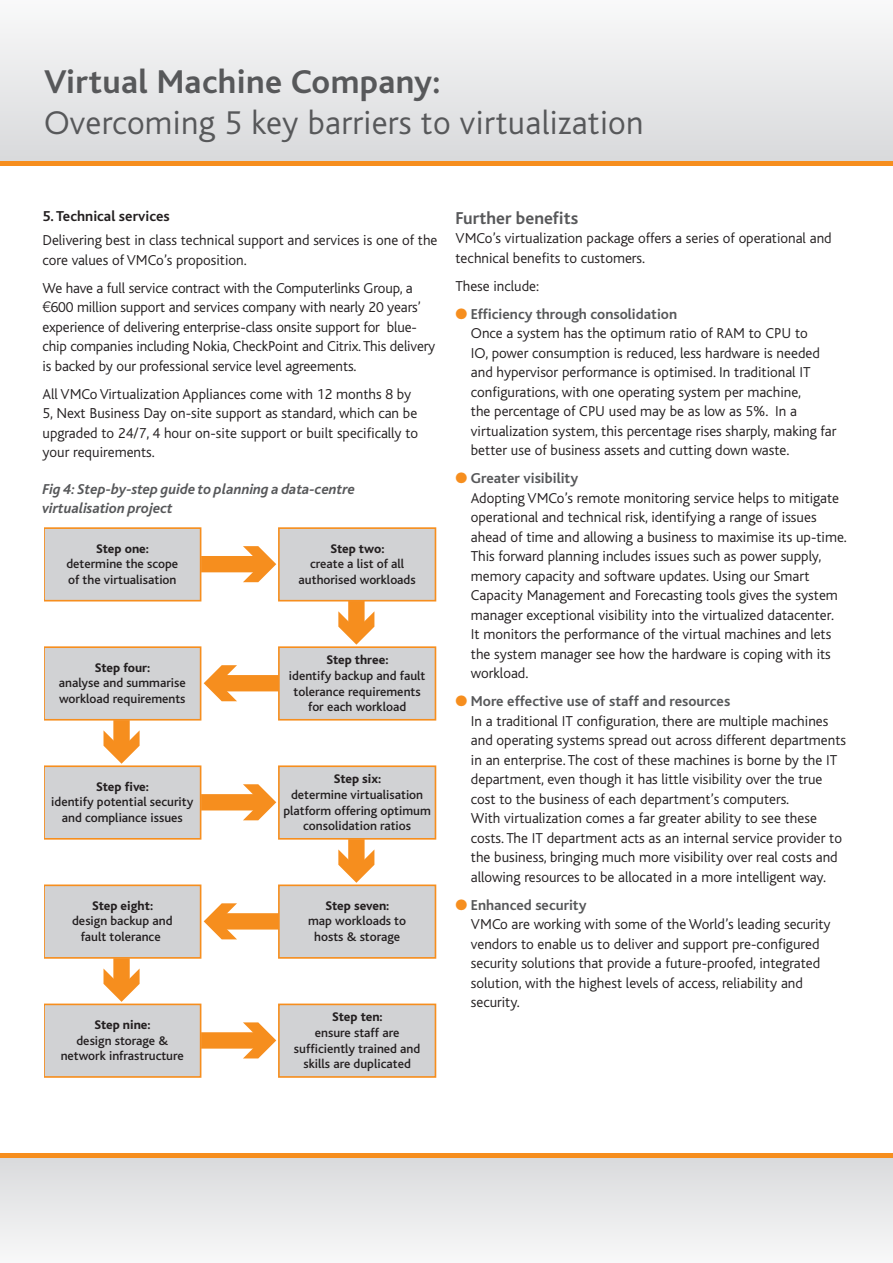
<style>
.page{position:relative;width:893px;height:1263px;background:#fff}
.page>*{position:absolute;margin:0;border:0;box-sizing:border-box;transform-origin:0 0}
.t1{font:300 34.5px "Bliss";letter-spacing:.01em;color:#57585a}
.t2{font:700 34.5px "Bliss";letter-spacing:.01em;color:#57585a}
.t3{font:700 18px "Bliss";color:#57585a}
.t4{font:300 15px/19.5px "Bliss";color:#231f20}
.t5{font:italic 700 15px/19.5px "Bliss";color:#57585a}
.t6{font:700 15px "Bliss";color:#231f20}
.t7{font:500 13.2px/15.8px "Bliss";color:#231f20;text-align:center}
.t8{font:800 13.2px "Bliss";color:#231f20}
.s1{font-family:"Helvetica Neue LT Std"}
.s2{color:#f68e1e}
.s3{font-weight:700;color:#57585a}
</style>
<div class="page">
<div style="left:0;top:0;width:893px;height:162px;background:linear-gradient(to bottom,#f9f9fa,#d9dadc)"></div>
<div style="left:0;top:1153px;width:893px;height:5px;background:#f68e1e"></div>
<hr style="left:0;top:162px;width:893px;height:4px;background:#f68e1e">
<div style="left:0;top:1158px;width:893px;height:105px;background:linear-gradient(to bottom,#d9dadc,#f8f8f9)"></div>
<div style="left:44px;top:528px;width:157px;height:73px;background:#d1d2d4"></div>
<div style="left:44px;top:527px;width:157px;height:74px;border:2px solid #f68e1e"></div>
<div style="left:279px;top:528px;width:156px;height:73px;background:#d1d2d4"></div>
<div style="left:278px;top:527px;width:158px;height:74px;border:2px solid #f68e1e"></div>
<div style="left:348px;top:601px;width:17px;height:31px;background:#f68e1e"></div>
<svg style="left:338px;top:611px;width:36px;height:34px"></svg>
<div style="left:201px;top:556px;width:62px;height:16px;background:#f68e1e"></div>
<svg style="left:243px;top:546px;width:33px;height:36px"></svg>
<div style="left:44px;top:647px;width:157px;height:73px;background:#d1d2d4"></div>
<div style="left:44px;top:646px;width:157px;height:74px;border:2px solid #f68e1e"></div>
<div style="left:279px;top:647px;width:156px;height:73px;background:#d1d2d4"></div>
<div style="left:278px;top:646px;width:158px;height:74px;border:2px solid #f68e1e"></div>
<div style="left:113px;top:720px;width:17px;height:31px;background:#f68e1e"></div>
<svg style="left:104px;top:730px;width:36px;height:34px"></svg>
<div style="left:216px;top:913px;width:63px;height:16px;background:#f68e1e"></div>
<svg style="left:204px;top:903px;width:33px;height:36px"></svg>
<div style="left:44px;top:766px;width:157px;height:73px;background:#d1d2d4"></div>
<div style="left:44px;top:765px;width:157px;height:75px;border:2px solid #f68e1e"></div>
<div style="left:279px;top:766px;width:156px;height:73px;background:#d1d2d4"></div>
<div style="left:278px;top:765px;width:158px;height:75px;border:2px solid #f68e1e"></div>
<div style="left:348px;top:839px;width:17px;height:31px;background:#f68e1e"></div>
<svg style="left:338px;top:849px;width:36px;height:34px"></svg>
<div style="left:201px;top:794px;width:62px;height:16px;background:#f68e1e"></div>
<svg style="left:243px;top:784px;width:33px;height:36px"></svg>
<div style="left:44px;top:885px;width:157px;height:73px;background:#d1d2d4"></div>
<div style="left:44px;top:884px;width:157px;height:75px;border:2px solid #f68e1e"></div>
<div style="left:279px;top:885px;width:156px;height:73px;background:#d1d2d4"></div>
<div style="left:278px;top:884px;width:158px;height:75px;border:2px solid #f68e1e"></div>
<div style="left:113px;top:958px;width:17px;height:31px;background:#f68e1e"></div>
<svg style="left:104px;top:968px;width:36px;height:34px"></svg>
<div style="left:216px;top:675px;width:63px;height:16px;background:#f68e1e"></div>
<svg style="left:204px;top:665px;width:33px;height:36px"></svg>
<div style="left:44px;top:1004px;width:157px;height:73px;background:#d1d2d4"></div>
<div style="left:44px;top:1003px;width:157px;height:75px;border:2px solid #f68e1e"></div>
<div style="left:279px;top:1004px;width:156px;height:73px;background:#d1d2d4"></div>
<div style="left:278px;top:1003px;width:158px;height:75px;border:2px solid #f68e1e"></div>
<div style="left:201px;top:1032px;width:62px;height:16px;background:#f68e1e"></div>
<svg style="left:243px;top:1022px;width:33px;height:36px"></svg>
<h1 class="t2" style="left:44px;top:63px;width:398px">Virtual Machine Company:</h1>
<h1 class="t1" style="left:44px;top:104px;width:601px">Overcoming 5 key barriers to virtualization</h1>
<p class="t6" style="left:43px;top:209px;width:129px">5. Technical services</p>
<p class="t4" style="left:43px;top:231px;width:396px">Delivering best in class technical support and services is one of the core values of VMCo’s proposition.</p>
<p class="t4" style="left:43px;top:278px;width:394px">We have a full service contract with the Computerlinks Group, a <span class="s1">€</span>600 million support and services company with nearly 20 years’ experience of delivering enterprise-class onsite support for blue&shy;chip companies including Nokia, CheckPoint and Citrix. This delivery is backed by our professional service level agreements.</p>
<p class="t4" style="left:43px;top:384px;width:377px">All VMCo Virtualization Appliances come with 12 months 8 by 5, Next Business Day on-site support as standard, which can be upgraded to 24/7, 4 hour on-site support or built specifically to your requirements.</p>
<p class="t5" style="left:43px;top:479px;width:314px">Fig 4: Step-by-step guide to planning a data-centre virtualisation project</p>
<p class="t8" style="left:96px;top:541px;width:54px">Step one:</p>
<p class="t7" style="left:66px;top:556px;width:113px;text-align:left">determine the scope of the virtualisation</p>
<p class="t8" style="left:95px;top:660px;width:57px">Step four:</p>
<p class="t7" style="left:59px;top:675px;width:128px;text-align:left">analyse and summarise workload requirements</p>
<p class="t8" style="left:96px;top:779px;width:54px">Step five:</p>
<p class="t7" style="left:51px;top:794px;width:144px">identify potential security and compliance issues</p>
<p class="t8" style="left:92px;top:898px;width:63px">Step eight:</p>
<p class="t7" style="left:72px;top:913px;width:102px">design backup and fault tolerance</p>
<p class="t8" style="left:94px;top:1018px;width:58px">Step nine:</p>
<p class="t7" style="left:61px;top:1033px;width:125px">design storage &amp; network infrastructure</p>
<p class="t8" style="left:330px;top:541px;width:56px">Step two:</p>
<p class="t7" style="left:299px;top:556px;width:119px">create a list of all authorised workloads</p>
<p class="t8" style="left:326px;top:653px;width:64px">Step three:</p>
<p class="t7" style="left:289px;top:668px;width:138px">identify backup and fault tolerance requirements for each workload</p>
<p class="t8" style="left:334px;top:772px;width:49px">Step six:</p>
<p class="t7" style="left:283px;top:787px;width:149px">determine virtualisation platform offering optimum consolidation ratios</p>
<p class="t8" style="left:326px;top:898px;width:65px">Step seven:</p>
<p class="t7" style="left:308px;top:913px;width:99px">map workloads to hosts &amp; storage</p>
<p class="t8" style="left:332px;top:1010px;width:52px">Step ten:</p>
<p class="t7" style="left:294px;top:1025px;width:128px">ensure staff are sufficiently trained and skills are duplicated</p>
<p class="t3" style="left:455px;top:208px;width:124px">Further benefits</p>
<p class="t4" style="left:455px;top:229px;width:378px">VMCo’s virtualization package offers a series of operational and technical benefits to customers.</p>
<p class="t4" style="left:455px;top:276px;width:85px">These include:</p>
<p class="t4" style="left:471px;top:304px;width:367px;text-indent:-15px"><span class="s2">●</span> <span class="s3">Efficiency through consolidation<br></span>Once a system has the optimum ratio of RAM to CPU to<br>IO, power consumption is reduced, less hardware is needed and hypervisor performance is optimised. In traditional IT configurations, with one operating system per machine,<br>the percentage of CPU used may be as low as 5%. In a virtualization system, this percentage rises sharply, making far better use of business assets and cutting down waste.</p>
<p class="t4" style="left:471px;top:469px;width:377px;text-indent:-15px"><span class="s2">●</span> <span class="s3">Greater visibility<br></span>Adopting VMCo’s remote monitoring service helps to mitigate operational and technical risk, identifying a range of issues ahead of time and allowing a business to maximise its up-time.<br>This forward planning includes issues such as power supply, memory capacity and software updates. Using our Smart Capacity Management and Forecasting tools gives the system manager exceptional visibility into the virtualized datacenter.<br>It monitors the performance of the virtual machines and lets the system manager see how the hardware is coping with its workload.</p>
<p class="t4" style="left:471px;top:692px;width:377px;text-indent:-15px"><span class="s2">●</span> <span class="s3">More effective use of staff and resources<br></span>In a traditional IT configuration, there are multiple machines and operating systems spread out across different departments in an enterprise. The cost of these machines is borne by the IT department, even though it has little visibility over the true cost to the business of each department’s computers.<br>With virtualization comes a far greater ability to see these costs. The IT department acts as an internal service provider to the business, bringing much more visibility over real costs and allowing resources to be allocated in a more intelligent way.</p>
<p class="t4" style="left:471px;top:895px;width:361px;text-indent:-15px"><span class="s2">●</span> <span class="s3">Enhanced security<br></span>VMCo are working with some of the World’s leading security vendors to enable us to deliver and support pre-configured security solutions that provide a future-proofed, integrated solution, with the highest levels of access, reliability and security.</p>
</div>
